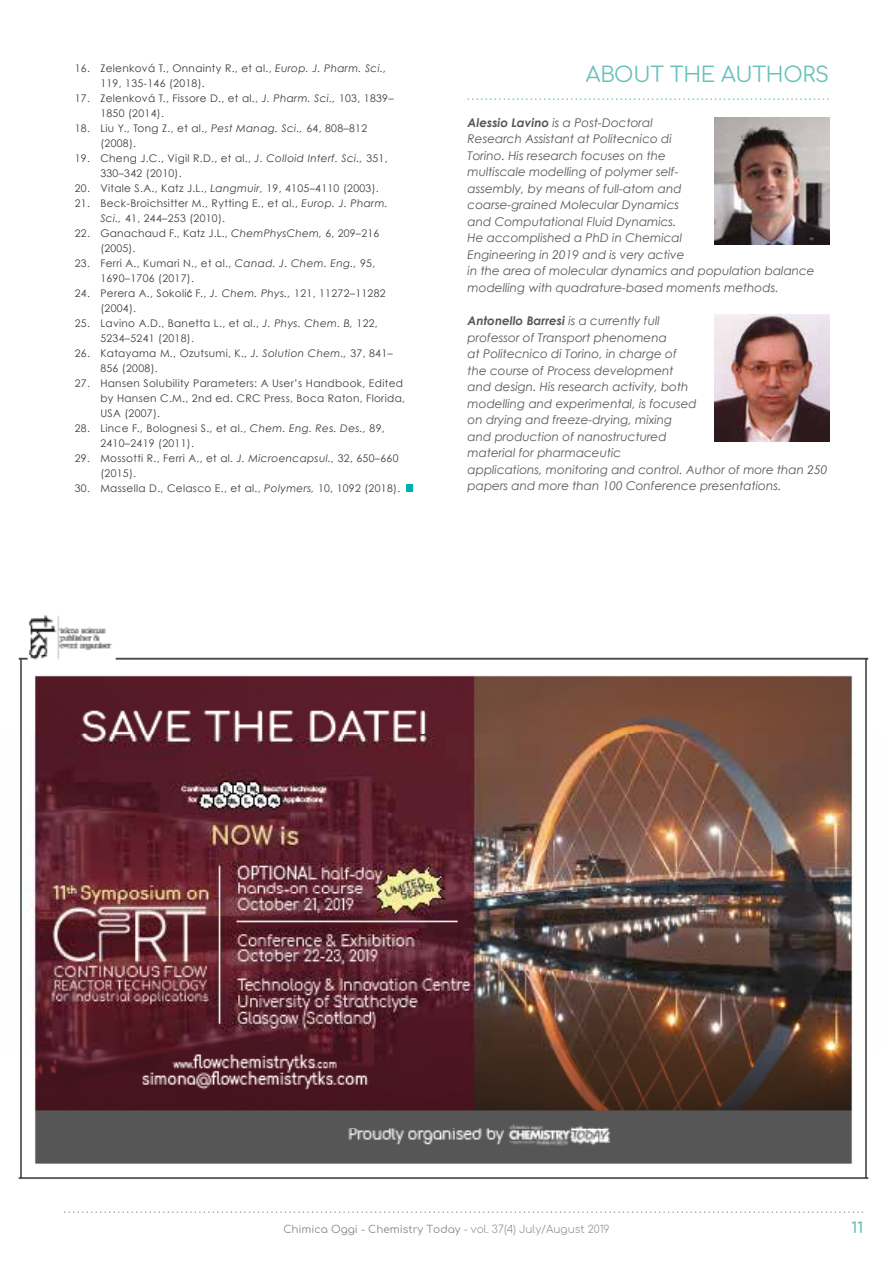
<style>
.page{position:relative;width:893px;height:1263px;background:#fff}
.page>*{position:absolute;margin:0;border:0;box-sizing:border-box;transform-origin:0 0}
.t1{font:21px "Comfortaa";letter-spacing:-.01em;color:#67c1bb}
.t2{font:700 15px "Comfortaa";color:#67c1bb}
.t3{font:italic 12px/16.5px "Century Gothic";color:#575756}
.t4{font:10.5px/15px "Century Gothic";letter-spacing:.03em;color:#3c3c3b}
.t5{font:10.5px "Comfortaa";color:#878787}
.s1{font-style:italic}
.s2{font-family:"Arial"}
.s3{font-weight:700}
.s4{font-weight:300}
</style>
<div class="page">
<svg style="left:64px;top:1211px;width:799px;height:2px"></svg>
<img style="left:714px;top:118px;width:115px;height:126px">
<svg style="left:468px;top:98px;width:361px;height:2px"></svg>
<svg style="left:406px;top:485px;width:6px;height:6px"></svg>
<img style="left:715px;top:315px;width:114px;height:126px">
<img style="left:18px;top:615px;width:851px;height:564px">
<p class="t4" style="left:100px;top:60px;width:287px;text-indent:-26px">16. Zelenková T., Onnainty R., et al., <span class="s1">Europ. J. Pharm. Sci.,<br></span>119, 135-146 (2018).</p>
<p class="t4" style="left:100px;top:90px;width:295px;text-indent:-26px">17. Zelenková T., Fissore D., et al., <span class="s1">J. Pharm. Sci.,</span> 103, 1839–<br>1850 (2014).</p>
<p class="t4" style="left:100px;top:120px;width:268px;text-indent:-26px">18. Liu Y., Tong Z., et al., <span class="s1">Pest Manag. Sci.,</span> 64, 808–812 (2008).</p>
<p class="t4" style="left:100px;top:150px;width:289px;text-indent:-26px">19. Cheng J.C., Vigil R.D., et al., <span class="s1">J. Colloid Interf. Sci.,</span> 351,<br>330–342 (2010).</p>
<p class="t4" style="left:75px;top:180px;width:305px">20. Vitale S.A., Katz J.L., <span class="s1">Langmuir,</span> 19, 4105–4110 (2003).</p>
<p class="t4" style="left:100px;top:195px;width:289px;text-indent:-26px">21. Beck-Broichsitter M., Rytting E., et al., <span class="s1">Europ. J. Pharm.<br>Sci.,</span> 41, 244–253 (2010).</p>
<p class="t4" style="left:100px;top:225px;width:280px;text-indent:-26px">22. Ganachaud F., Katz J.L., <span class="s1">ChemPhysChem,</span> 6, 209–216 (2005).</p>
<p class="t4" style="left:100px;top:255px;width:276px;text-indent:-26px">23. Ferri A., Kumari N., et al., <span class="s1">Canad. J. Chem. Eng.,</span> 95,<br>1690–1706 (2017).</p>
<p class="t4" style="left:100px;top:285px;width:287px;text-indent:-26px">24. Perera A., Sokoli<span class="s2">ć</span> F., <span class="s1">J. Chem. Phys.,</span> 121, 11272–11282 (2004).</p>
<p class="t4" style="left:100px;top:315px;width:279px;text-indent:-26px">25. Lavino A.D., Banetta L., et al., <span class="s1">J. Phys. Chem. B,</span> 122,<br>5234–5241 (2018).</p>
<p class="t4" style="left:100px;top:345px;width:294px;text-indent:-26px">26. Katayama M., Ozutsumi, K., <span class="s1">J. Solution Chem.,</span> 37, 841–<br>856 (2008).</p>
<p class="t4" style="left:100px;top:375px;width:306px;text-indent:-26px">27. Hansen Solubility Parameters: A User’s Handbook, Edited by Hansen C.M., 2nd ed. CRC Press, Boca Raton, Florida,<br>USA (2007).</p>
<p class="t4" style="left:100px;top:420px;width:286px;text-indent:-26px">28. Lince F., Bolognesi S., et al., <span class="s1">Chem. Eng. Res. Des.,</span> 89,<br>2410–2419 (2011).</p>
<p class="t4" style="left:100px;top:450px;width:300px;text-indent:-26px">29. Mossotti R., Ferri A., et al. <span class="s1">J. Microencapsul.,</span> 32, 650–660 (2015).</p>
<p class="t4" style="left:75px;top:480px;width:327px">30. Massella D., Celasco E., et al., <span class="s1">Polymers,</span> 10, 1092 (2018).</p>
<h1 class="t1" style="left:586px;top:56px;width:245px">ABOUT THE AUTHORS</h1>
<p class="t3" style="left:468px;top:114px;width:349px"><span class="s3">Alessio Lavino</span> is a Post-Doctoral<br>Research Assistant at Politecnico di<br>Torino. His research focuses on the<br>multiscale modelling of polymer self-<br>assembly, by means of full-atom and<br>coarse-grained Molecular Dynamics<br>and Computational Fluid Dynamics.<br>He accomplished a PhD in Chemical<br>Engineering in 2019 and is very active<br>in the area of molecular dynamics and population balance modelling with quadrature-based moments methods.</p>
<p class="t3" style="left:468px;top:312px;width:361px"><span class="s3">Antonello Barresi</span> is a currently full<br>professor of Transport phenomena<br>at Politecnico di Torino, in charge of<br>the course of Process development<br>and design. His research activity, both<br>modelling and experimental, is focused<br>on drying and freeze-drying, mixing<br>and production of nanostructured<br>material for pharmaceutic<br>applications, monitoring and control. Author of more than 250 papers and more than 100 Conference presentations.</p>
<p class="t5" style="left:283px;top:1220px;width:328px">Chimica Oggi - Chemistry Today <span class="s4">- vol. 37(4) July/August 2019</span></p>
<h2 class="t2" style="left:851px;top:1214px;width:13px">11</h2>
</div>
